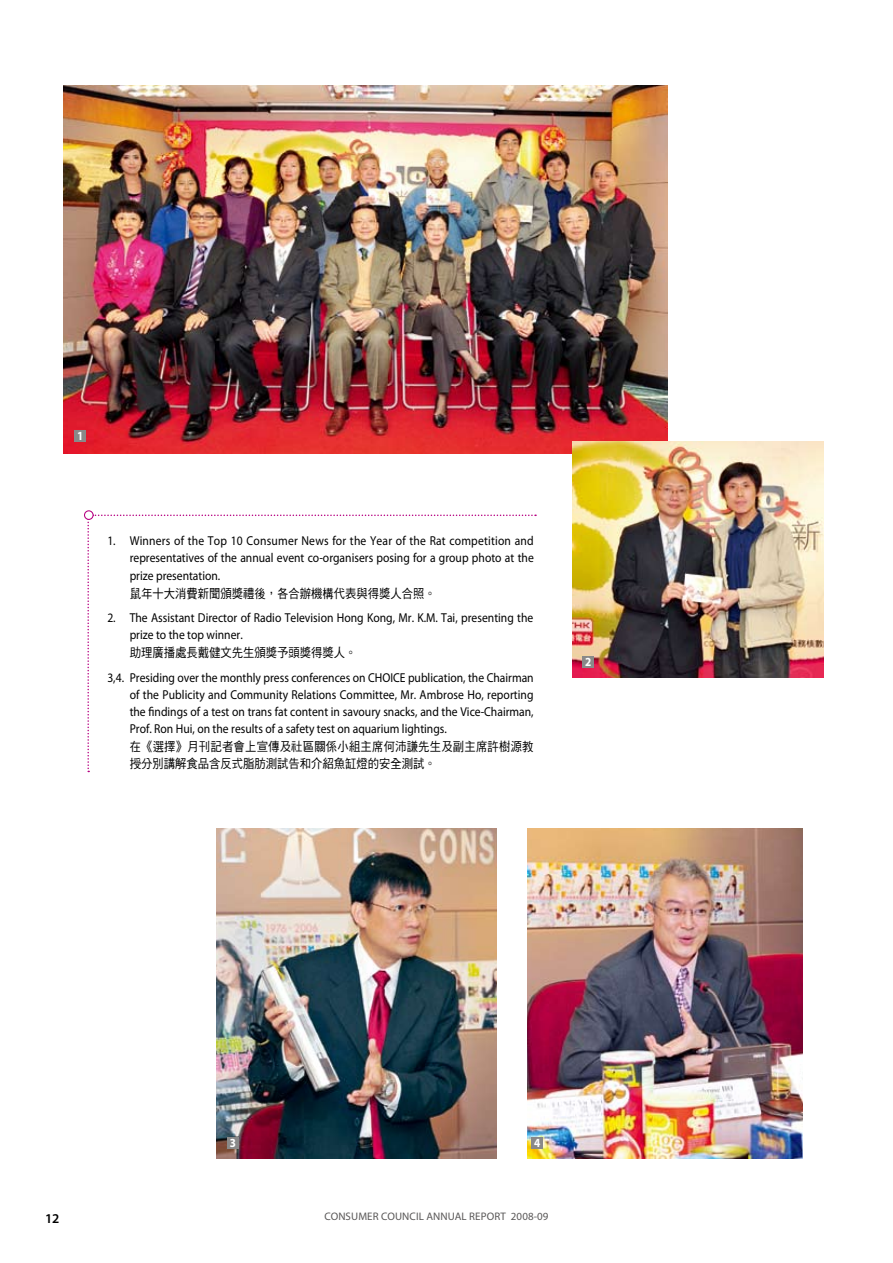
<style>
.page{position:relative;width:893px;height:1263px;background:#fff}
.page>*{position:absolute;margin:0;border:0;box-sizing:border-box;transform-origin:0 0}
.t1{font:600 13.5px "Myriad Pro";color:#000}
.t2{font:12.9px/17.2px "Myriad Pro";color:#000;text-align:justify;scale:.9 1}
.t3{font:12.6px/17.5px "DF Hei HK W5";letter-spacing:.02em;color:#000;scale:.9 1}
.t4{font:12.6px "DF Hei HK W5";color:#000;scale:.9 1}
.t5{font:700 12.45px "Myriad Pro";color:#fff;scale:.9 1}
.t6{font:10.95px "Myriad Pro";letter-spacing:.01em;color:#595757}
</style>
<div class="page">
<img style="left:217px;top:829px;width:279px;height:329px">
<img style="left:527px;top:829px;width:275px;height:329px">
<img style="left:64px;top:85px;width:604px;height:369px">
<div style="left:75px;top:431px;width:11px;height:11px;background:#898989"></div>
<div style="left:227px;top:1137px;width:12px;height:12px;background:#898989"></div>
<div style="left:531px;top:1137px;width:12px;height:12px;background:#898989"></div>
<svg style="left:87px;top:514px;width:449px;height:258px"></svg>
<div style="left:85px;top:511px;width:8px;height:8px;background:#fff;border-radius:50%"></div>
<div style="left:84px;top:510px;width:10px;height:10px;border:1px solid #b60081;border-radius:50%"></div>
<img style="left:573px;top:441px;width:250px;height:236px">
<div style="left:583px;top:657px;width:11px;height:11px;background:#898989"></div>
<p class="t5" style="left:77px;top:428px;width:8px">1</p>
<p class="t2" style="left:130px;top:532px;width:450px;text-indent:-22px">1. Winners of the Top 10 Consumer News for the Year of the Rat competition and representatives of the annual event co-organisers posing for a group photo at the prize presentation.</p>
<p class="t4" style="left:130px;top:586px;width:342px">鼠年十大消費新聞頒獎禮後，各合辦機構代表與得獎人合照。</p>
<p class="t2" style="left:130px;top:609px;width:450px;text-indent:-22px">2. The Assistant Director of Radio Television Hong Kong, Mr. K.M. Tai, presenting the prize to the top winner.</p>
<p class="t4" style="left:130px;top:646px;width:254px">助理廣播處長戴健文先生頒獎予頭獎得獎人。</p>
<p class="t2" style="left:130px;top:668px;width:450px;text-indent:-22px">3,4. Presiding over the monthly press conferences on CHOICE publication, the Chairman of the Publicity and Community Relations Committee, Mr. Ambrose Ho, reporting the findings of a test on trans fat content in savoury snacks, and the Vice-Chairman, Prof. Ron Hui, on the results of a safety test on aquarium lightings.</p>
<p class="t3" style="left:130px;top:737px;width:450px">在《選擇》月刊記者會上宣傳及社區關係小組主席何沛謙先生及副主席許樹源教授分別講解食品含反式脂肪測試告和介紹魚缸燈的安全測試。</p>
<p class="t5" style="left:585px;top:654px;width:8px">2</p>
<p class="t5" style="left:230px;top:1135px;width:8px">3</p>
<p class="t5" style="left:534px;top:1135px;width:8px">4</p>
<p class="t1" style="left:45px;top:1210px;width:8px">12</p>
<p class="t6" style="left:324px;top:1209px;width:226px">CONSUMER COUNCIL ANNUAL REPORT 2008-09</p>
</div>
